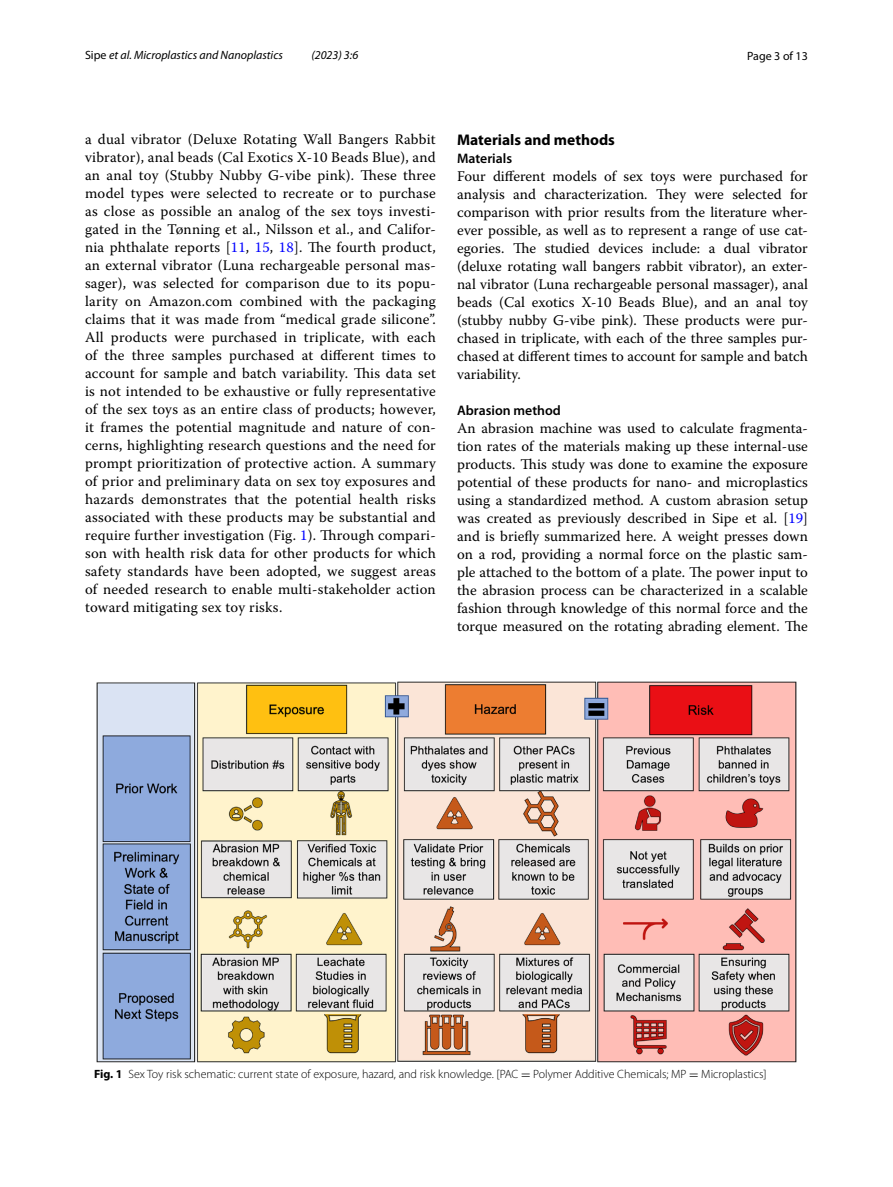
<style>
.page{position:relative;width:893px;height:1187px;background:#fff}
.page>*{position:absolute;margin:0;border:0;box-sizing:border-box;transform-origin:0 0}
.t1{font:700 15.45px "Myriad Pro";color:#000}
.t2{font:14.7px/18px "Warnock Pro";color:#000;text-align:justify}
.t3{font:600 13.8px "Myriad Pro";color:#000}
.t4{font:300 12px "Myriad Pro";color:#000}
.t5{font:italic 12px "Myriad Pro";color:#000}
.t6{font:12px "Myriad Pro";color:#000}
.s1{font-style:normal}
.s2{color:#00f}
.s3{font-weight:700}
.s4{font-family:"MTSY";font-weight:400}
</style>
<div class="page">
<img style="left:96px;top:681px;width:701px;height:381px">
<p class="t5" style="left:85px;top:48px;width:199px"><span class="s1">Sipe</span> et al. Microplastics and Nanoplastics</p>
<p class="t5" style="left:311px;top:48px;width:48px">(2023) 3:6</p>
<p class="t6" style="left:747px;top:48px;width:62px">Page 3 of 13</p>
<p class="t2" style="left:85px;top:130px;width:352px">a dual vibrator (Deluxe Rotating Wall Bangers Rabbit vibrator), anal beads (Cal Exotics X-10 Beads Blue), and an anal toy (Stubby Nubby G-vibe pink). These three model types were selected to recreate or to purchase as close as possible an analog of the sex toys investi&shy;gated in the Tønning et al., Nilsson et al., and Califor&shy;nia phthalate reports [<span class="s2">11</span>, <span class="s2">15</span>, <span class="s2">18</span>]. The fourth product, an external vibrator (Luna rechargeable personal mas&shy;sager), was selected for comparison due to its popu&shy;larity on Amazon.com combined with the packaging claims that it was made from “medical grade silicone”.<br>All products were purchased in triplicate, with each of the three samples purchased at different times to account for sample and batch variability. This data set is not intended to be exhaustive or fully representative of the sex toys as an entire class of products; however, it frames the potential magnitude and nature of con&shy;cerns, highlighting research questions and the need for prompt prioritization of protective action. A summary of prior and preliminary data on sex toy exposures and hazards demonstrates that the potential health risks associated with these products may be substantial and require further investigation (Fig. <span class="s2">1</span>). Through compari&shy;son with health risk data for other products for which safety standards have been adopted, we suggest areas of needed research to enable multi-stakeholder action toward mitigating sex toy risks.</p>
<p class="t1" style="left:457px;top:129px;width:159px">Materials and methods</p>
<p class="t3" style="left:457px;top:149px;width:57px">Materials</p>
<p class="t2" style="left:457px;top:166px;width:352px">Four different models of sex toys were purchased for analysis and characterization. They were selected for comparison with prior results from the literature wher&shy;ever possible, as well as to represent a range of use cat&shy;egories. The studied devices include: a dual vibrator (deluxe rotating wall bangers rabbit vibrator), an exter&shy;nal vibrator (Luna rechargeable personal massager), anal beads (Cal exotics X-10 Beads Blue), and an anal toy (stubby nubby G-vibe pink). These products were pur&shy;chased in triplicate, with each of the three samples pur&shy;chased at different times to account for sample and batch variability.</p>
<p class="t3" style="left:457px;top:401px;width:105px">Abrasion method</p>
<p class="t2" style="left:457px;top:418px;width:352px">An abrasion machine was used to calculate fragmenta&shy;tion rates of the materials making up these internal-use products. This study was done to examine the exposure potential of these products for nano- and microplastics using a standardized method. A custom abrasion setup was created as previously described in Sipe et al. [<span class="s2">19</span>] and is briefly summarized here. A weight presses down on a rod, providing a normal force on the plastic sam&shy;ple attached to the bottom of a plate. The power input to the abrasion process can be characterized in a scalable fashion through knowledge of this normal force and the torque measured on the rotating abrading element. The</p>
<p class="t4" style="left:94px;top:1067px;width:674px"><span class="s3">Fig. 1</span> Sex Toy risk schematic: current state of exposure, hazard, and risk knowledge. [PAC <span class="s4">=</span> Polymer Additive Chemicals; MP <span class="s4">=</span> Microplastics]</p>
</div>
